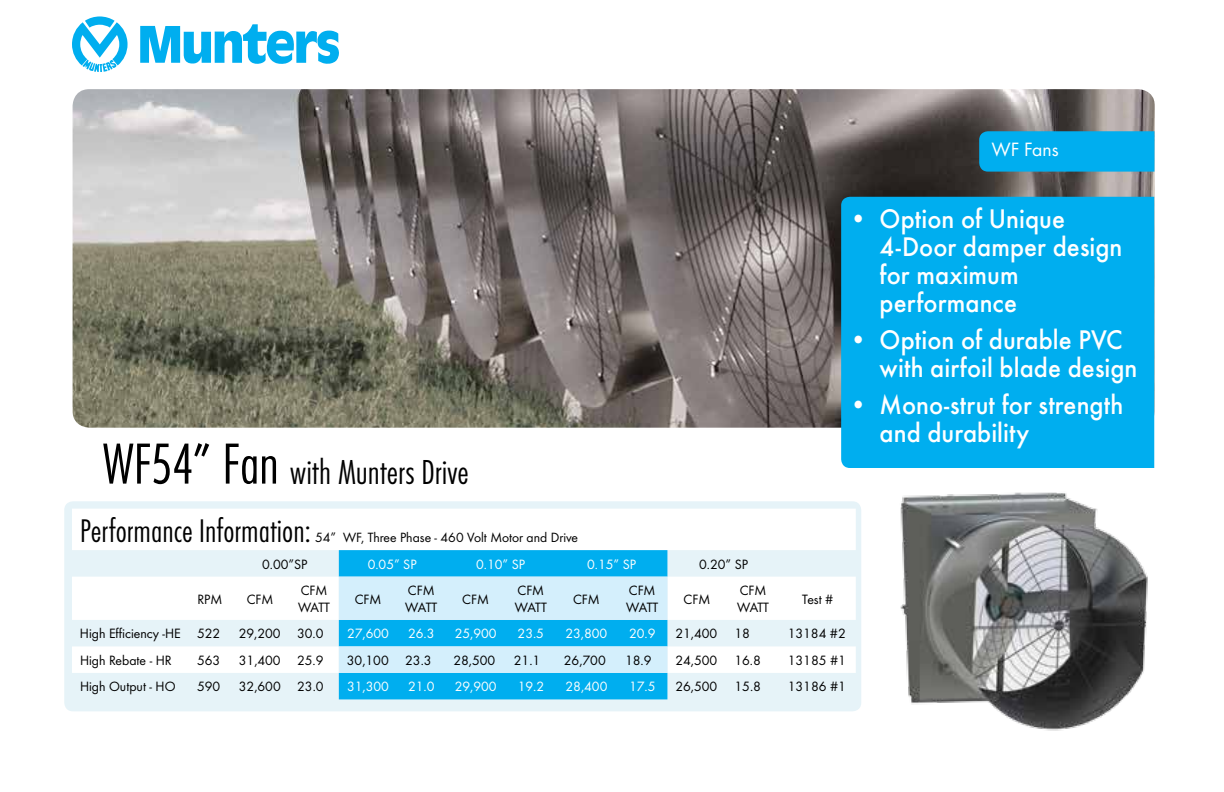
<style>
.page{position:relative;width:1224px;height:792px;background:#fff}
.page>*{position:absolute;margin:0;border:0;box-sizing:border-box;transform-origin:0 0}
.t1{font:300 36px "Futura Con";color:#000}
.t2{font:300 34px "Futura Con";color:#000}
.t3{font:500 28px/28px "Futura";letter-spacing:.005em;color:#fff;scale:.95 1}
.t4{font:20px "Futura Boo";color:#fff}
.t5{font:14px/16.8px "Futura Boo";color:#000}
.t6{font:14px "Futura Boo";color:#fff}
.t7{font:13.8px "Futura Boo";color:#000}
.s1{font-size:60px}
</style>
<div class="page">
<img style="left:73px;top:89px;width:1082px;height:339px">
<div style="left:64px;top:501px;width:797px;height:210px;background:#e6f3f8;border-radius:9px"></div>
<svg style="left:140px;top:24px;width:199px;height:40px"></svg>
<svg style="left:72px;top:16px;width:56px;height:56px"></svg>
<div style="left:979px;top:131px;width:175px;height:41px;background:#00aeef"></div>
<div style="left:841px;top:197px;width:313px;height:271px;background:#00aeef"></div>
<img style="left:854px;top:492px;width:294px;height:239px">
<svg style="left:72px;top:509px;width:784px;height:164px;fill:#fff"></svg>
<div style="left:339px;top:550px;width:328px;height:149px;background:#00aeef"></div>
<svg style="left:339px;top:577px;width:328px;height:96px;background:#9addf8"></svg>
<h3 class="t4" style="left:992px;top:138px;width:68px">WF Fans</h3>
<h1 class="t1" style="left:103px;top:451px;width:367px"><span class="s1">WF54” Fan</span> with Munters Drive</h1>
<h3 class="t3" style="left:880px;top:205px;width:257px;text-indent:-30px">• Option of Unique<br>4-Door damper design for maximum performance</h3>
<h3 class="t3" style="left:880px;top:326px;width:273px;text-indent:-30px">• Option of durable PVC with airfoil blade design</h3>
<h3 class="t3" style="left:880px;top:391px;width:258px;text-indent:-30px">• Mono-strut for strength and durability</h3>
<h2 class="t2" style="left:80px;top:511px;width:232px">Performance Information:</h2>
<p class="t7" style="left:315px;top:529px;width:264px">54” WF, Three Phase - 460 Volt Motor and Drive</p>
<p class="t5" style="left:262px;top:555px;width:47px">0.00”SP</p>
<p class="t6" style="left:368px;top:556px;width:50px">0.05” SP</p>
<p class="t6" style="left:476px;top:556px;width:50px">0.10” SP</p>
<p class="t6" style="left:587px;top:556px;width:50px">0.15” SP</p>
<p class="t5" style="left:699px;top:555px;width:50px">0.20” SP</p>
<p class="t5" style="left:197px;top:590px;width:26px">RPM</p>
<p class="t5" style="left:247px;top:590px;width:28px">CFM</p>
<p class="t5" style="left:298px;top:582px;width:33px">CFM<br>WATT</p>
<p class="t5" style="left:355px;top:590px;width:28px">CFM</p>
<p class="t5" style="left:405px;top:582px;width:33px">CFM<br>WATT</p>
<p class="t5" style="left:462px;top:590px;width:28px">CFM</p>
<p class="t5" style="left:515px;top:582px;width:33px">CFM<br>WATT</p>
<p class="t5" style="left:573px;top:590px;width:28px">CFM</p>
<p class="t5" style="left:626px;top:582px;width:33px">CFM<br>WATT</p>
<p class="t5" style="left:684px;top:590px;width:28px">CFM</p>
<p class="t5" style="left:737px;top:582px;width:33px">CFM<br>WATT</p>
<p class="t5" style="left:802px;top:590px;width:33px">Test #</p>
<p class="t5" style="left:80px;top:625px;width:142px">High Efficiency -HE 522</p>
<p class="t5" style="left:239px;top:625px;width:86px">29,200 30.0</p>
<p class="t6" style="left:347px;top:625px;width:43px">27,600</p>
<p class="t6" style="left:408px;top:625px;width:28px">26.3</p>
<p class="t6" style="left:455px;top:625px;width:43px">25,900</p>
<p class="t6" style="left:518px;top:625px;width:28px">23.5</p>
<p class="t6" style="left:565px;top:625px;width:43px">23,800</p>
<p class="t6" style="left:629px;top:625px;width:28px">20.9</p>
<p class="t5" style="left:675px;top:625px;width:76px">21,400 18</p>
<p class="t5" style="left:788px;top:625px;width:60px">13184 #2</p>
<p class="t5" style="left:80px;top:652px;width:93px">High Rebate - HR</p>
<p class="t5" style="left:197px;top:652px;width:25px">563</p>
<p class="t5" style="left:239px;top:652px;width:86px">31,400 25.9</p>
<p class="t5" style="left:347px;top:652px;width:86px">30,100 23.3</p>
<p class="t5" style="left:453px;top:652px;width:43px">28,500</p>
<p class="t5" style="left:514px;top:652px;width:28px">21.1</p>
<p class="t5" style="left:564px;top:652px;width:43px">26,700</p>
<p class="t5" style="left:625px;top:652px;width:28px">18.9</p>
<p class="t5" style="left:675px;top:652px;width:87px">24,500 16.8</p>
<p class="t5" style="left:788px;top:652px;width:60px">13185 #1</p>
<p class="t5" style="left:80px;top:678px;width:97px">High Output - HO</p>
<p class="t5" style="left:197px;top:678px;width:25px">590</p>
<p class="t5" style="left:239px;top:678px;width:86px">32,600 23.0</p>
<p class="t6" style="left:347px;top:678px;width:43px">31,300</p>
<p class="t6" style="left:408px;top:678px;width:28px">21.0</p>
<p class="t6" style="left:455px;top:678px;width:43px">29,900</p>
<p class="t6" style="left:518px;top:678px;width:28px">19.2</p>
<p class="t6" style="left:566px;top:678px;width:43px">28,400</p>
<p class="t6" style="left:629px;top:678px;width:28px">17.5</p>
<p class="t5" style="left:675px;top:678px;width:87px">26,500 15.8</p>
<p class="t5" style="left:788px;top:678px;width:60px">13186 #1</p>
</div>
